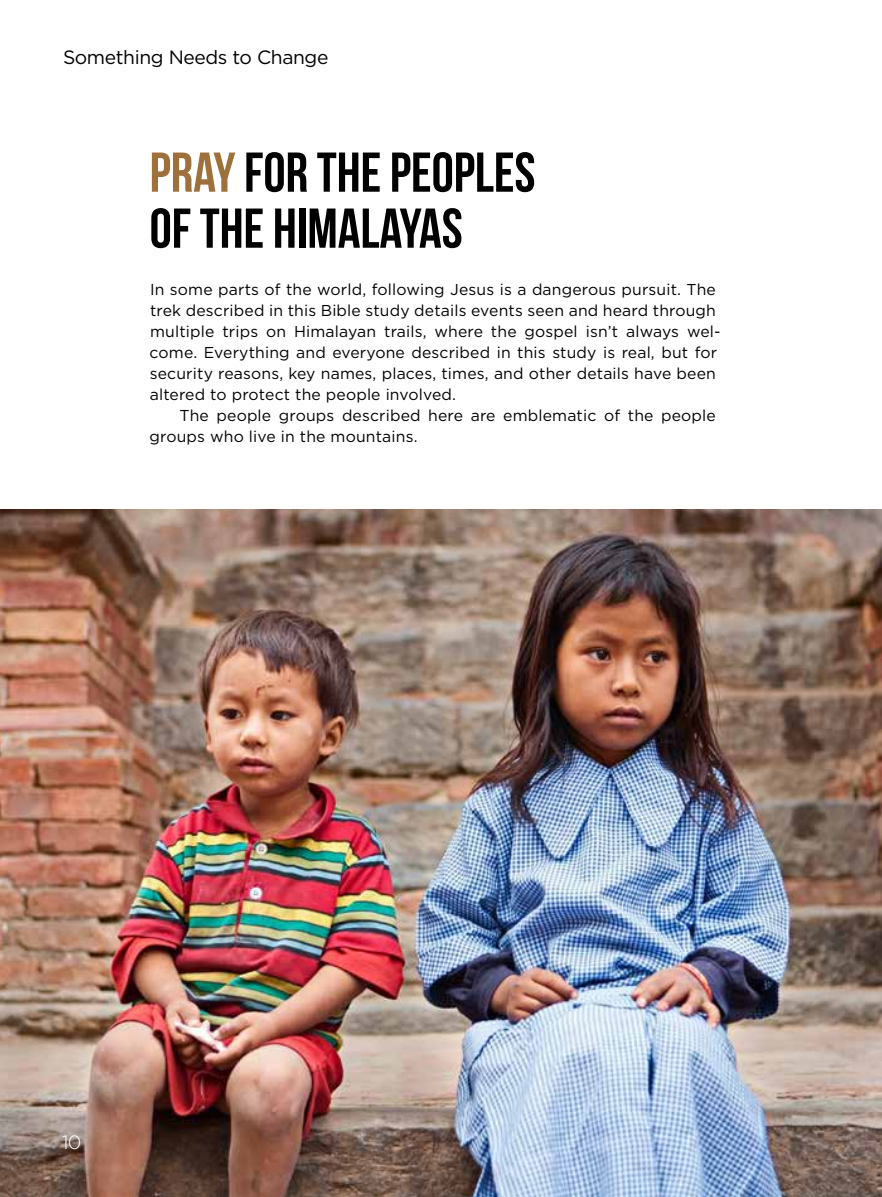
<style>
.page{position:relative;width:882px;height:1197px;background:#fff}
.page>*{position:absolute;margin:0;border:0;box-sizing:border-box;transform-origin:0 0}
.t1{font:56px/56px "Bebas Neue";color:#000}
.t2{font:19.25px "Gotham";letter-spacing:-.02em;color:#000}
.t3{font:300 19.25px "Gotham";color:#fff}
.t4{font:15.75px/21px "Gotham";letter-spacing:.01em;color:#000}
.s1{color:#9e703b}
</style>
<div class="page">
<img style="left:0;top:509px;width:881px;height:688px">
<p class="t2" style="left:63px;top:45px;width:267px">Something Needs to Change</p>
<h1 class="t1" style="left:150px;top:144px;width:387px"><span class="s1">PRAY</span> FOR THE PEOPLES<br>OF THE HIMALAYAS</h1>
<p class="t4" style="left:150px;top:279px;width:572px">In some parts of the world, following Jesus is a dangerous pursuit. The trek described in this Bible study details events seen and heard through multiple trips on Himalayan trails, where the gospel isn’t always wel&shy;come. Everything and everyone described in this study is real, but for security reasons, key names, places, times, and other details have been altered to protect the people involved.</p>
<p class="t4" style="left:150px;top:405px;width:568px;text-indent:30px">The people groups described here are emblematic of the people groups who live in the mountains.</p>
<p class="t3" style="left:62px;top:1130px;width:21px">10</p>
</div>
